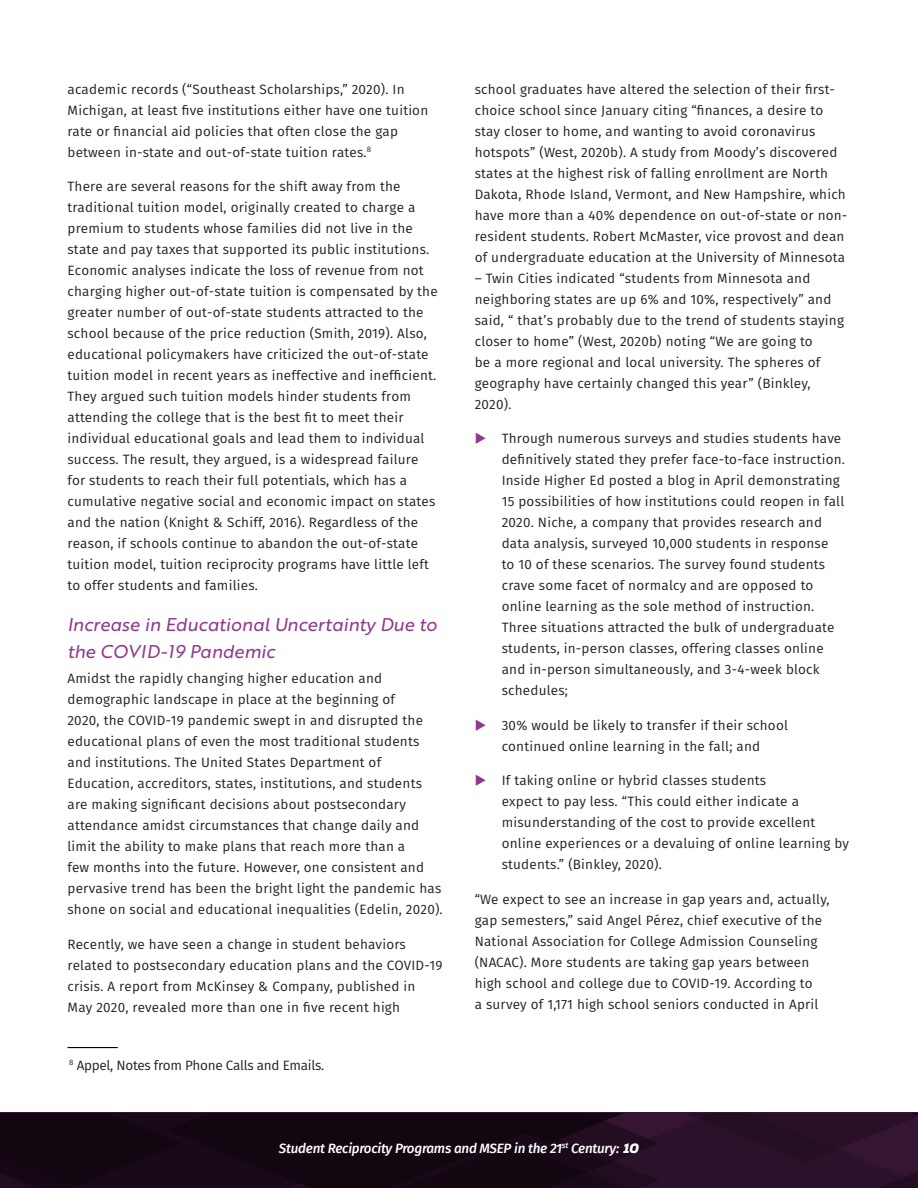
<style>
.page{position:relative;width:918px;height:1188px;background:#fff}
.page>*{position:absolute;margin:0;border:0;box-sizing:border-box;transform-origin:0 0}
.t1{font:18px/27px "Brother 1816 Regular Italic";color:#91388c}
.t2{font:13.5px/21px "Fira Sans";letter-spacing:.015em;color:#231f20}
.t3{font:italic 500 13.5px "Fira Sans";letter-spacing:-.02em;color:#fff}
.t4{font:13.5px "Fira Sans";letter-spacing:-.02em;color:#231f20}
.s1{color:#91388c}
.s2{font-family:"Nexa Slab";font-weight:900}
</style>
<div class="page">
<div style="left:0;top:1112px;width:918px;height:76px;background:linear-gradient(to right,#0c040b,#2b1129)"></div>
<hr style="left:68px;top:1047px;width:50px;height:1px;background:#000">
<p class="t2" style="left:68px;top:78px;width:362px">academic records (“Southeast Scholarships,” 2020). In Michigan, at least five institutions either have one tuition rate or financial aid policies that often close the gap between in-state and out-of-state tuition rates.<sup>8</sup></p>
<p class="t2" style="left:68px;top:176px;width:372px">There are several reasons for the shift away from the traditional tuition model, originally created to charge a premium to students whose families did not live in the state and pay taxes that supported its public institutions.<br>Economic analyses indicate the loss of revenue from not charging higher out-of-state tuition is compensated by the greater number of out-of-state students attracted to the school because of the price reduction (Smith, 2019). Also, educational policymakers have criticized the out-of-state tuition model in recent years as ineffective and inefficient.<br>They argued such tuition models hinder students from attending the college that is the best fit to meet their individual educational goals and lead them to individual success. The result, they argued, is a widespread failure for students to reach their full potentials, which has a cumulative negative social and economic impact on states and the nation (Knight &amp; Schiff, 2016). Regardless of the reason, if schools continue to abandon the out-of-state tuition model, tuition reciprocity programs have little left to offer students and families.</p>
<h1 class="t1" style="left:68px;top:610px;width:371px">Increase in Educational Uncertainty Due to the COVID-19 Pandemic</h1>
<p class="t2" style="left:68px;top:668px;width:377px">Amidst the rapidly changing higher education and demographic landscape in place at the beginning of<br>2020, the COVID-19 pandemic swept in and disrupted the educational plans of even the most traditional students and institutions. The United States Department of Education, accreditors, states, institutions, and students are making significant decisions about postsecondary attendance amidst circumstances that change daily and limit the ability to make plans that reach more than a<br>few months into the future. However, one consistent and pervasive trend has been the bright light the pandemic has shone on social and educational inequalities (Edelin, 2020).</p>
<p class="t2" style="left:68px;top:933px;width:376px">Recently, we have seen a change in student behaviors related to postsecondary education plans and the COVID-19 crisis. A report from McKinsey &amp; Company, published in May 2020, revealed more than one in five recent high</p>
<p class="t4" style="left:69px;top:1055px;width:257px"><sup>8</sup> Appel, Notes from Phone Calls and Emails.</p>
<p class="t2" style="left:475px;top:78px;width:374px">school graduates have altered the selection of their first&shy;choice school since January citing “finances, a desire to stay closer to home, and wanting to avoid coronavirus hotspots” (West, 2020b). A study from Moody’s discovered states at the highest risk of falling enrollment are North Dakota, Rhode Island, Vermont, and New Hampshire, which have more than a 40% dependence on out-of-state or non&shy;resident students. Robert McMaster, vice provost and dean of undergraduate education at the University of Minnesota</p>
<p class="t2" style="left:475px;top:267px;width:371px">– Twin Cities indicated “students from Minnesota and neighboring states are up 6% and 10%, respectively” and said, “ that’s probably due to the trend of students staying closer to home” (West, 2020b) noting “We are going to<br>be a more regional and local university. The spheres of geography have certainly changed this year” (Binkley, 2020).</p>
<p class="t2" style="left:502px;top:428px;width:345px;text-indent:-27px"><span class="s1">◆</span> Through numerous surveys and studies students have definitively stated they prefer face-to-face instruction.<br>Inside Higher Ed posted a blog in April demonstrating 15 possibilities of how institutions could reopen in fall 2020. Niche, a company that provides research and data analysis, surveyed 10,000 students in response<br>to 10 of these scenarios. The survey found students crave some facet of normalcy and are opposed to online learning as the sole method of instruction.<br>Three situations attracted the bulk of undergraduate students, in-person classes, offering classes online and in-person simultaneously, and 3-4-week block schedules;</p>
<p class="t2" style="left:475px;top:714px;width:315px;text-align:center"><span class="s1">◆</span> 30% would be likely to transfer if their school continued online learning in the fall; and</p>
<p class="t2" style="left:502px;top:770px;width:349px;text-indent:-27px"><span class="s1">◆</span> If taking online or hybrid classes students<br>expect to pay less. “This could either indicate a misunderstanding of the cost to provide excellent online experiences or a devaluing of online learning by students.” (Binkley, 2020).</p>
<p class="t2" style="left:475px;top:888px;width:356px">“We expect to see an increase in gap years and, actually, gap semesters,” said Angel Pérez, chief executive of the National Association for College Admission Counseling (NACAC). More students are taking gap years between high school and college due to COVID-19. According to<br>a survey of 1,171 high school seniors conducted in April</p>
<p class="t3" style="left:279px;top:1137px;width:362px">Student Reciprocity Programs and MSEP in the 21<sup>st</sup> Century: <span class="s2">10</span></p>
</div>
